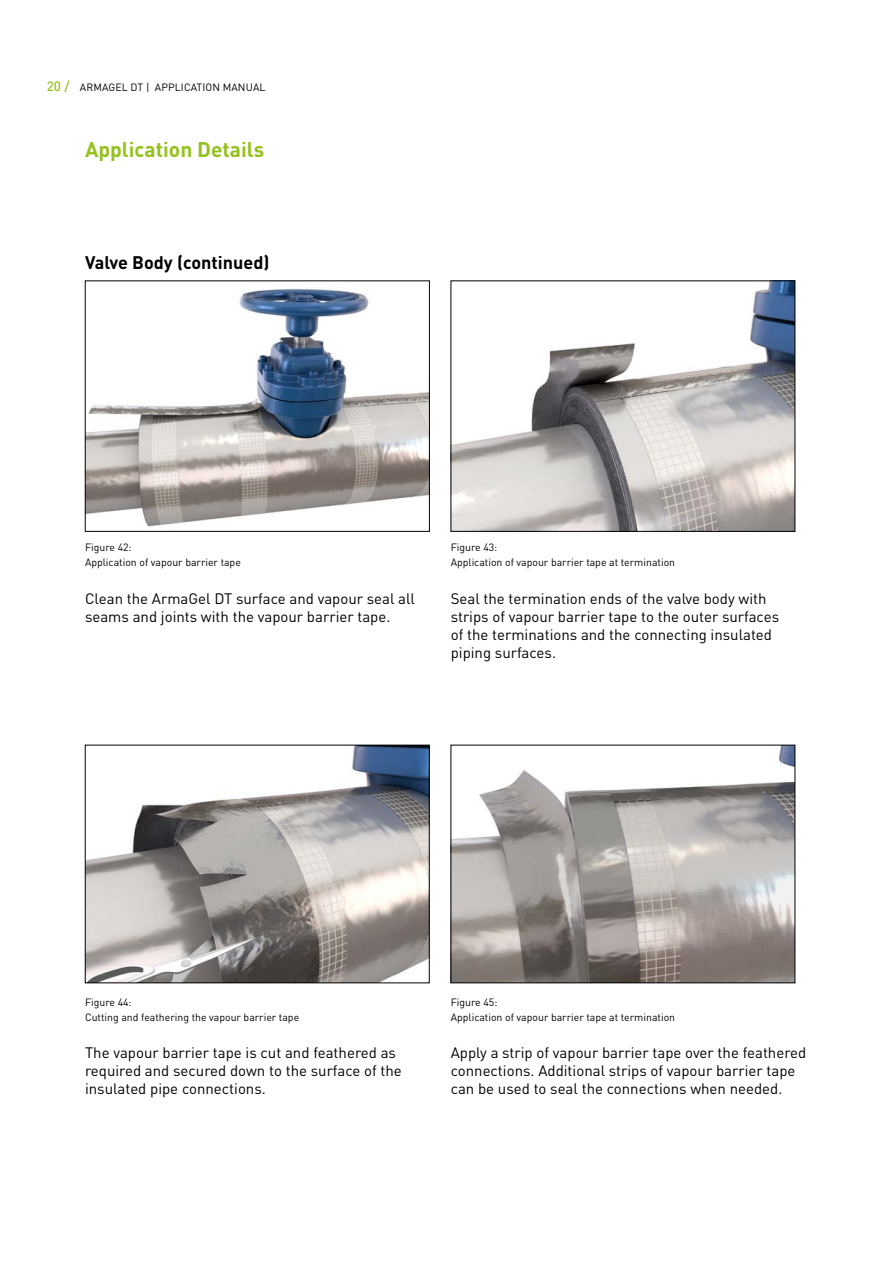
<style>
.page{position:relative;width:893px;height:1263px;background:#fff}
.page>*{position:absolute;margin:0;border:0;box-sizing:border-box;transform-origin:0 0}
._12_15{font:700 21px "DIN Pro";color:#95c11f}
._12_15-2{font:700 18px "DIN Pro";color:#000}
._12_15-3{font:15px/18px "DIN Pro";color:#000}
.BU_Fließtext{font:10.5px "DIN Pro";color:#000}
._12_15-4{font:10.5px "DIN Pro";letter-spacing:.01em;color:#000}
.s1{font-weight:500;font-size:13.5px;color:#95c11f}
</style>
<div class="page">
<img style="left:87px;top:747px;width:340px;height:234px">
<div style="left:85px;top:745px;width:344px;height:238px;border:1px solid #000"></div>
<img style="left:453px;top:747px;width:340px;height:234px">
<div style="left:451px;top:745px;width:344px;height:238px;border:1px solid #000"></div>
<img style="left:453px;top:283px;width:340px;height:246px">
<img style="left:87px;top:288px;width:341px;height:239px">
<p class="_12_15-4" style="left:47px;top:79px;width:220px"><span class="s1">20 /</span> ARMAGEL DT | APPLICATION MANUAL</p>
<p class="_12_15" style="left:85px;top:132px;width:181px">Application Details</p>
<p class="_12_15-2" style="left:85px;top:247px;width:186px">Valve Body (continued)</p>
<p class="BU_Fließtext" style="left:85px;top:539px;width:48px">Figure 42:</p>
<p class="BU_Fließtext" style="left:85px;top:554px;width:157px">Application of vapour barrier tape</p>
<p class="_12_15-3" style="left:85px;top:588px;width:331px">Clean the ArmaGel DT surface and vapour seal all seams and joints with the vapour barrier tape.</p>
<p class="BU_Fließtext" style="left:451px;top:539px;width:48px">Figure 43:</p>
<p class="BU_Fließtext" style="left:451px;top:554px;width:226px">Application of vapour barrier tape at termination</p>
<p class="_12_15-3" style="left:451px;top:588px;width:330px">Seal the termination ends of the valve body with strips of vapour barrier tape to the outer surfaces of the terminations and the connecting insulated piping surfaces.</p>
<p class="BU_Fließtext" style="left:85px;top:994px;width:48px">Figure 44:</p>
<p class="BU_Fließtext" style="left:85px;top:1009px;width:216px">Cutting and feathering the vapour barrier tape</p>
<p class="BU_Fließtext" style="left:451px;top:994px;width:48px">Figure 45:</p>
<p class="BU_Fließtext" style="left:451px;top:1009px;width:226px">Application of vapour barrier tape at termination</p>
<p class="_12_15-3" style="left:85px;top:1042px;width:318px">The vapour barrier tape is cut and feathered as required and secured down to the surface of the insulated pipe connections.</p>
<p class="_12_15-3" style="left:451px;top:1042px;width:357px">Apply a strip of vapour barrier tape over the feathered connections. Additional strips of vapour barrier tape can be used to seal the connections when needed.</p>
</div>
